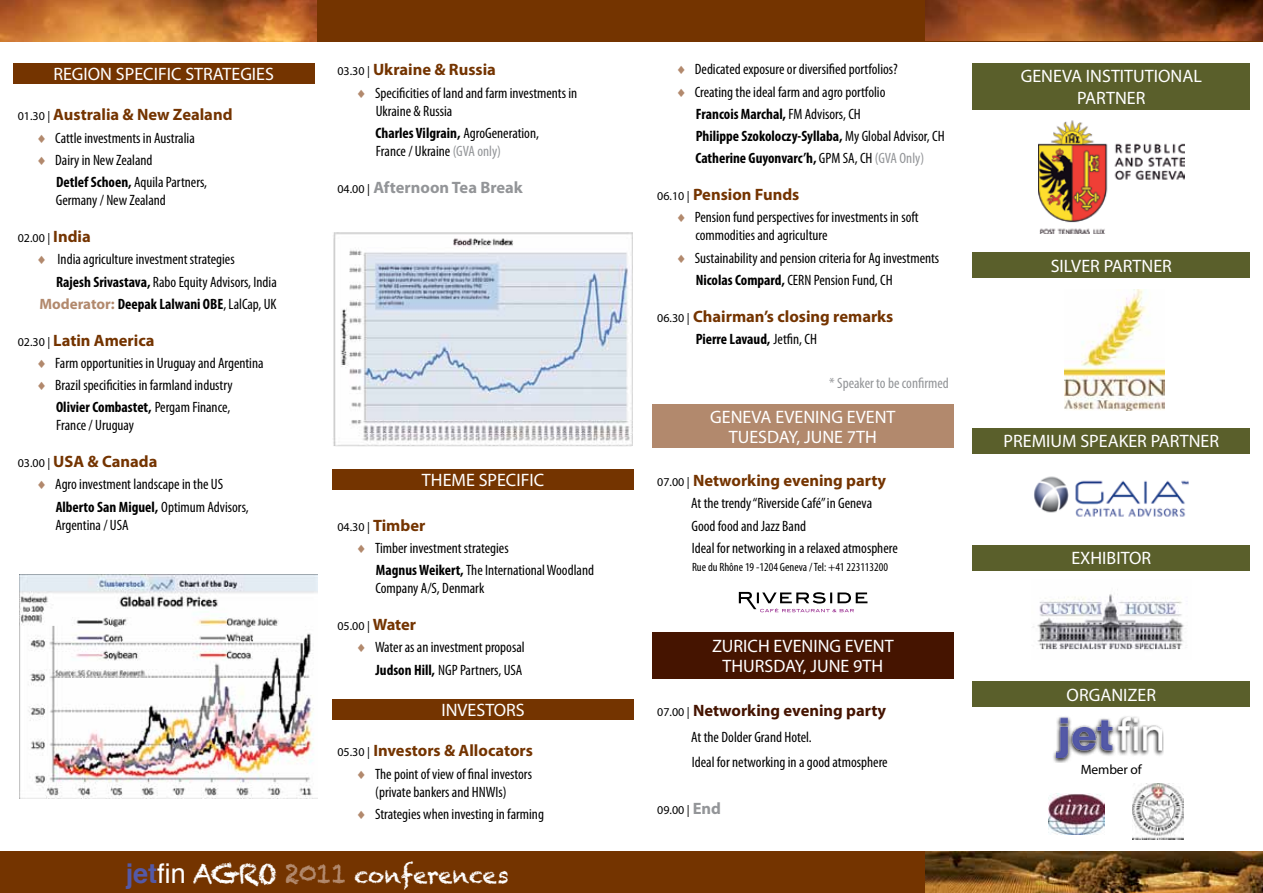
<style>
.page{position:relative;width:1263px;height:893px;background:#fff}
.page>*{position:absolute;margin:0;border:0;box-sizing:border-box;transform-origin:0 0}
.t1{font:22.65px "Chalkduster";color:#fff}
.t2{font:18px/19.5px "Myriad Pro";color:#fff;text-align:center}
.t3{font:700 16.5px "Myriad Pro";color:#743400}
.t4{font:700 16.5px "Myriad Pro";color:#451400}
.t5{font:700 16.5px "Myriad Pro";color:#939598}
.t6{font:condensed 15px/22.2px "Myriad Pro";color:#000}
.t7{font:700 condensed 15px "Myriad Pro";color:#000}
.t8{font:condensed 15px "Myriad Pro";color:#939598}
.t9{font:13.5px "Myriad Pro";letter-spacing:-.01em;color:#000}
.t10{font:12px "Myriad Pro";color:#000}
.t11{font:condensed 12px "Myriad Pro";color:#000}
.s1{font-weight:400;font-size:12px;color:#000}
.s2{color:#b2896d}
.s3{font-weight:700}
.s4{font-weight:700;font-size:16.5px;color:#743400}
.s5{font-stretch:normal;color:#b2896d}
.s6{font-weight:400}
.s7{color:#939598}
.s8{font-family:"Helvetica";font-weight:700;font-size:27.3px;color:#5459a7}
.s9{font-family:"Helvetica";font-size:27.3px}
.s10{font-size:27px}
.s11{font-size:27px;color:#b2896d}
.s12{font-weight:400;color:#939598}
.s13{font-weight:700;font-size:16.5px;color:#939598}
</style>
<div class="page">
<div style="left:0;top:852px;width:1263px;height:41px;background:#743400"></div>
<div style="left:0;top:0;width:1263px;height:41px;background:#743400"></div>
<div style="left:13px;top:63px;width:302px;height:21px;background:#743400"></div>
<img style="left:333px;top:233px;width:299px;height:214px">
<div style="left:332px;top:469px;width:302px;height:21px;background:#743400"></div>
<div style="left:332px;top:699px;width:302px;height:20px;background:#743400"></div>
<div style="left:652px;top:404px;width:301px;height:44px;background:#b2896d"></div>
<div style="left:652px;top:632px;width:301px;height:46px;background:#451400"></div>
<img style="left:0;top:0;width:316px;height:41px">
<div style="left:972px;top:63px;width:278px;height:47px;background:#5a5f2b"></div>
<img style="left:1038px;top:120px;width:146px;height:113px">
<div style="left:972px;top:252px;width:278px;height:26px;background:#5a5f2b"></div>
<div style="left:972px;top:428px;width:278px;height:25px;background:#5a5f2b"></div>
<div style="left:972px;top:545px;width:278px;height:25px;background:#5a5f2b"></div>
<img style="left:1033px;top:594px;width:151px;height:56px">
<div style="left:972px;top:681px;width:278px;height:26px;background:#5a5f2b"></div>
<div style="left:1051px;top:714px;width:113px;height:49px;background:#000;opacity:.8"></div>
<img style="left:1057px;top:718px;width:104px;height:39px">
<img style="left:1049px;top:793px;width:55px;height:42px">
<img style="left:1132px;top:784px;width:51px;height:56px">
<img style="left:1064px;top:290px;width:100px;height:121px">
<img style="left:1034px;top:476px;width:155px;height:41px">
<img style="left:925px;top:852px;width:338px;height:41px">
<img style="left:20px;top:575px;width:297px;height:224px">
<svg style="left:739px;top:592px;width:128px;height:20px"></svg>
<img style="left:925px;top:0;width:338px;height:41px">
<p class="t2" style="left:53px;top:64px;width:222px">REGION SPECIFIC STRATEGIES</p>
<p class="t3" style="left:18px;top:104px;width:216px"><span class="s1">01.30 |</span> Australia &amp; New Zealand</p>
<p class="t6" style="left:37px;top:126px;width:159px"><span class="s2">♦</span> Cattle investments in Australia <span class="s2">♦</span> Dairy in New Zealand</p>
<p class="t6" style="left:56px;top:173px;width:153px;line-height:18px"><span class="s3">Detlef Schoen,</span> Aquila Partners,<br>Germany / New Zealand</p>
<p class="t10" style="left:18px;top:231px;width:75px">02.00 | <span class="s4">India</span></p>
<p class="t6" style="left:37px;top:248px;width:199px"><span class="s2">♦</span> India agriculture investment strategies</p>
<p class="t6" style="left:56px;top:270px;width:222px"><span class="s3">Rajesh Srivastava,</span> Rabo Equity Advisors, India</p>
<p class="t7" style="left:39px;top:294px;width:239px"><span class="s5">Moderator:</span> Deepak Lalwani OBE<span class="s6">, LalCap, UK</span></p>
<p class="t3" style="left:18px;top:329px;width:138px"><span class="s1">02.30 |</span> Latin America</p>
<p class="t6" style="left:37px;top:352px;width:228px"><span class="s2">♦</span> Farm opportunities in Uruguay and Argentina</p>
<p class="t6" style="left:37px;top:374px;width:197px"><span class="s2">♦</span> Brazil specificities in farmland industry</p>
<p class="t7" style="left:56px;top:398px;width:176px">Olivier Combastet, <span class="s6">Pergam Finance,</span></p>
<p class="t6" style="left:56px;top:414px;width:79px">France / Uruguay</p>
<p class="t3" style="left:18px;top:451px;width:141px"><span class="s1">03.00 |</span> USA &amp; Canada</p>
<p class="t6" style="left:56px;top:473px;width:194px;text-indent:-18px"><span class="s2">♦</span> Agro investment landscape in the US<br><span class="s3">Alberto San Miguel,</span> Optimum Advisors,</p>
<p class="t6" style="left:55px;top:513px;width:75px">Argentina / USA</p>
<p class="t3" style="left:337px;top:59px;width:160px"><span class="s1">03.30 |</span> Ukraine &amp; Russia</p>
<p class="t6" style="left:376px;top:84px;width:203px;line-height:18px;text-indent:-19px"><span class="s2">♦</span> Specificities of land and farm investments in<br>Ukraine &amp; Russia</p>
<p class="t6" style="left:376px;top:124px;width:165px;line-height:18px"><span class="s3">Charles Vilgrain,</span> AgroGeneration,<br>France / Ukraine <span class="s7">(GVA only)</span></p>
<p class="t5" style="left:337px;top:176px;width:187px"><span class="s1">04.00 |</span> Afternoon Tea Break</p>
<p class="t2" style="left:422px;top:470px;width:124px">THEME SPECIFIC</p>
<p class="t10" style="left:337px;top:519px;width:89px">04.30 | <span class="s4">Timber</span></p>
<p class="t6" style="left:376px;top:537px;width:220px;text-indent:-19px"><span class="s2">♦</span> Timber investment strategies<br><span class="s3">Magnus Weikert,</span> The International Woodland</p>
<p class="t6" style="left:375px;top:577px;width:110px">Company A/S, Denmark</p>
<p class="t10" style="left:337px;top:619px;width:80px">05.00 | <span class="s4">Water</span></p>
<p class="t6" style="left:357px;top:636px;width:169px;text-align:right"><span class="s2">♦</span> Water as an investment proposal<br><span class="s3">Judson Hill,</span> NGP Partners, USA</p>
<p class="t2" style="left:441px;top:700px;width:85px">INVESTORS</p>
<p class="t3" style="left:337px;top:740px;width:197px"><span class="s1">05.30 |</span> Investors &amp; Allocators</p>
<p class="t6" style="left:357px;top:764px;width:177px;line-height:18px;text-align:center"><span class="s2">♦</span> The point of view of final investors (private bankers and HNWIs)</p>
<p class="t6" style="left:357px;top:802px;width:189px"><span class="s2">♦</span> Strategies when investing in farming</p>
<h1 class="t1" style="left:126px;top:862px;width:384px"><span class="s8">jet</span><span class="s9">fin</span> <span class="s10">AGRO</span> <span class="s11">2011</span> conferences</h1>
<p class="t6" style="left:677px;top:58px;width:223px"><span class="s2">♦</span> Dedicated exposure or diversified portfolios?</p>
<p class="t6" style="left:677px;top:80px;width:210px"><span class="s2">♦</span> Creating the ideal farm and agro portfolio</p>
<p class="t7" style="left:696px;top:104px;width:167px">Francois Marchal, <span class="s6">FM Advisors, CH</span></p>
<p class="t7" style="left:696px;top:127px;width:250px">Philippe Szokoloczy-Syllaba, <span class="s6">My Global Advisor, CH</span></p>
<p class="t7" style="left:695px;top:149px;width:230px">Catherine Guyonvarc’h, <span class="s6">GPM SA, CH</span> <span class="s12">(GVA Only)</span></p>
<p class="t3" style="left:657px;top:184px;width:144px"><span class="s1">06.10 |</span> Pension Funds</p>
<p class="t6" style="left:695px;top:208px;width:225px;line-height:18px;text-indent:-19px"><span class="s2">♦</span> Pension fund perspectives for investments in soft commodities and agriculture</p>
<p class="t6" style="left:696px;top:246px;width:245px;text-indent:-19px"><span class="s2">♦</span> Sustainability and pension criteria for Ag investments<br><span class="s3">Nicolas Compard,</span> CERN Pension Fund, CH</p>
<p class="t3" style="left:657px;top:305px;width:238px"><span class="s1">06.30 |</span> Chairman’s closing remarks</p>
<p class="t7" style="left:696px;top:330px;width:123px">Pierre Lavaud, <span class="s6">Jetfin, CH</span></p>
<p class="t8" style="left:829px;top:374px;width:121px">* Speaker to be confirmed</p>
<p class="t2" style="left:710px;top:407px;width:187px">GENEVA EVENING EVENT<br>TUESDAY, JUNE 7TH</p>
<p class="t3" style="left:657px;top:470px;width:230px"><span class="s1">07.00 |</span> Networking evening party</p>
<p class="t6" style="left:691px;top:492px;width:208px">At the trendy “Riverside Café” in Geneva<br>Good food and Jazz Band<br>Ideal for networking in a relaxed atmosphere</p>
<p class="t11" style="left:692px;top:560px;width:197px">Rue du Rhône 19 -1204 Geneva / Tel: +41 223113200</p>
<p class="t2" style="left:712px;top:636px;width:183px">ZURICH EVENING EVENT<br>THURSDAY, JUNE 9TH</p>
<p class="t4" style="left:657px;top:700px;width:230px"><span class="s1">07.00 |</span> Networking evening party</p>
<p class="t6" style="left:691px;top:724px;width:198px;line-height:25.2px">At the Dolder Grand Hotel.<br>Ideal for networking in a good atmosphere</p>
<p class="t10" style="left:657px;top:802px;width:65px">09.00 | <span class="s13">End</span></p>
<p class="t2" style="left:1021px;top:65px;width:183px;line-height:21.6px">GENEVA INSTITUTIONAL<br>PARTNER</p>
<p class="t2" style="left:1051px;top:256px;width:123px">SILVER PARTNER</p>
<p class="t2" style="left:1003px;top:431px;width:217px">PREMIUM SPEAKER PARTNER</p>
<p class="t2" style="left:1071px;top:548px;width:81px">EXHIBITOR</p>
<p class="t2" style="left:1066px;top:685px;width:91px">ORGANIZER</p>
<p class="t9" style="left:1081px;top:761px;width:62px">Member of</p>
</div>
